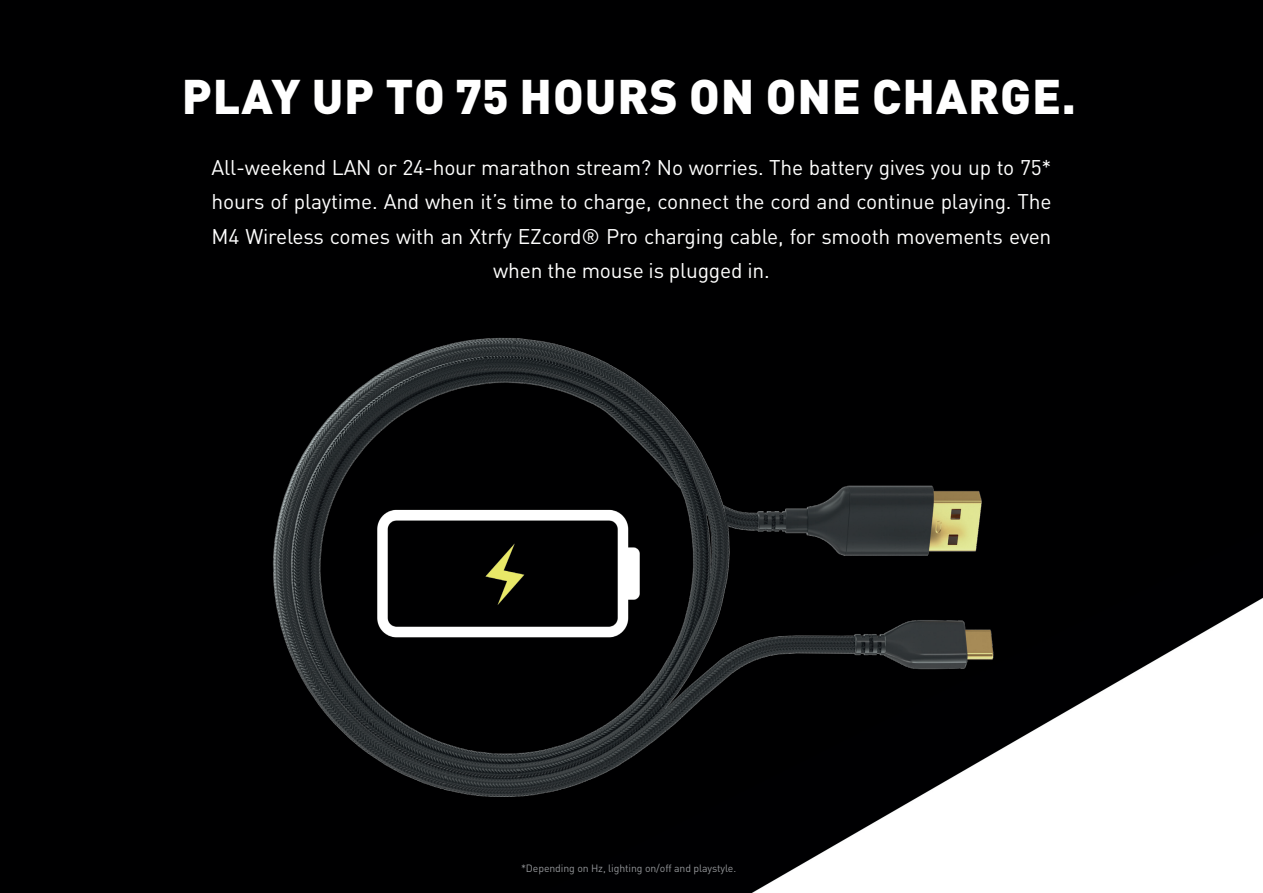
<style>
.page{position:relative;width:1263px;height:893px;background:#fff}
.page>*{position:absolute;margin:0;border:0;box-sizing:border-box;transform-origin:0 0}
.t1{font:900 48px "DIN Pro";letter-spacing:.02em;color:#fff}
.t2{font:21px/34.5px "DIN Pro";letter-spacing:-.01em;color:#fff;text-align:center}
.t3{font:10.5px "DIN Pro";letter-spacing:-.01em;color:#939598}
</style>
<div class="page">
<img style="left:0;top:0;width:1263px;height:893px">
<img style="left:181px;top:251px;width:900px;height:642px">
<img style="left:361px;top:499px;width:288px;height:149px">
<h1 class="t1" style="left:182px;top:55px;width:895px">PLAY UP TO 75 HOURS ON ONE CHARGE.</h1>
<p class="t2" style="left:212px;top:149px;width:841px">All-weekend LAN or 24-hour marathon stream? No worries. The battery gives you up to 75* hours of playtime. And when it’s time to charge, connect the cord and continue playing. The M4 Wireless comes with an Xtrfy EZcord® Pro charging cable, for smooth movements even when the mouse is plugged in.</p>
<p class="t3" style="left:521px;top:861px;width:217px">*Depending on Hz, lighting on/off and playstyle.</p>
</div>
